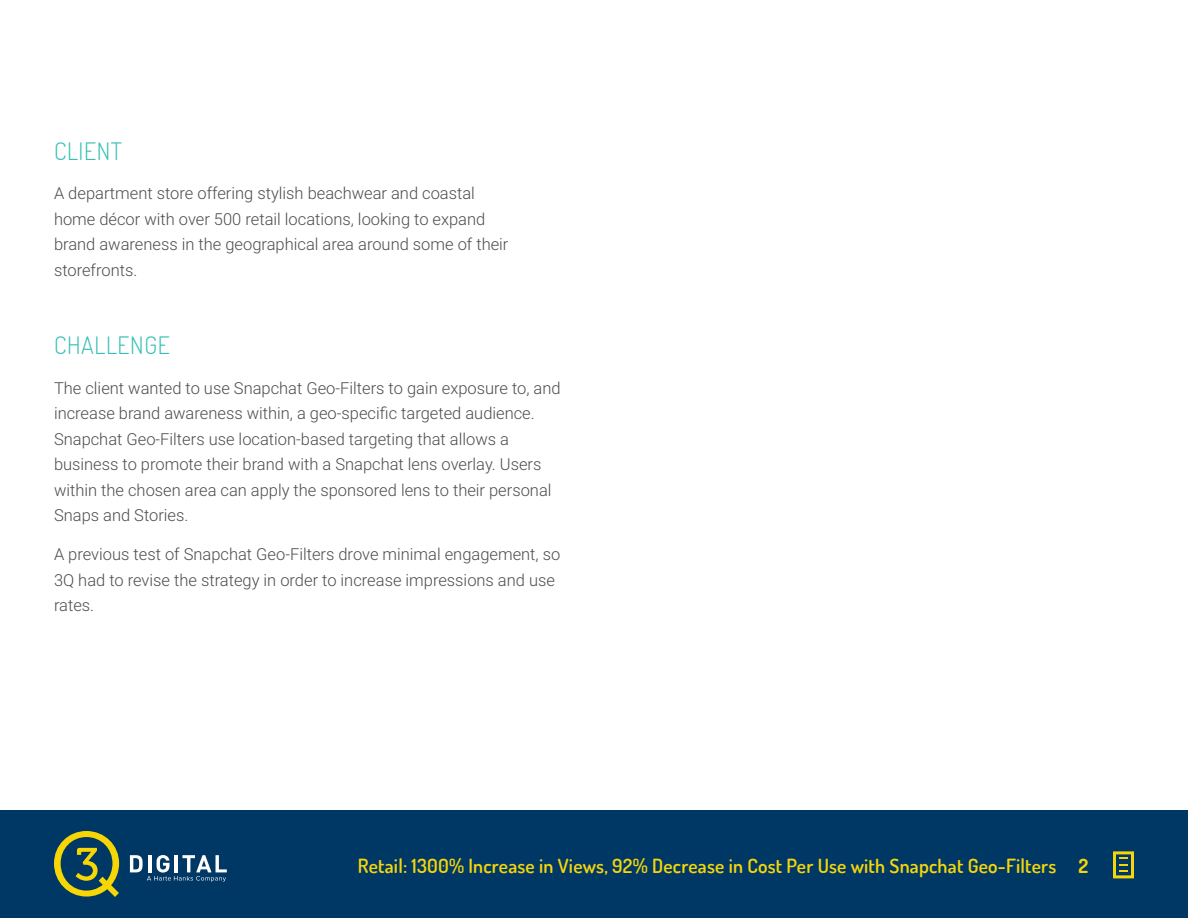
<style>
.page{position:relative;width:1188px;height:918px;background:#fff}
.page>*{position:absolute;margin:0;border:0;box-sizing:border-box;transform-origin:0 0}
.Copy_Header_2{font:300 24px "Dosis";letter-spacing:.025em;color:#36beb5}
.t1{font:600 19.5px "Dosis";letter-spacing:.01em;color:#f6d50a}
.t2{font:700 19.5px "Dosis";color:#f6d50a}
.Body{font:300 16.5px/25.5px "Roboto";color:#4c4c4c}
</style>
<div class="page">
<div style="left:0;top:810px;width:1188px;height:108px;background:#003865"></div>
<svg style="left:1113px;top:851px;width:21px;height:27px"></svg>
<svg style="left:54px;top:831px;width:65px;height:66px"></svg>
<svg style="left:130px;top:855px;width:97px;height:27px"></svg>
<p class="Copy_Header_2" style="left:54px;top:135px;width:70px">CLIENT</p>
<p class="Body" style="left:54px;top:180px;width:456px">A department store offering stylish beachwear and coastal home décor with over 500 retail locations, looking to expand brand awareness in the geographical area around some of their storefronts.</p>
<p class="Copy_Header_2" style="left:54px;top:330px;width:117px">CHALLENGE</p>
<p class="Body" style="left:54px;top:374px;width:508px">The client wanted to use Snapchat Geo-Filters to gain exposure to, and increase brand awareness within, a geo-specific targeted audience.<br>Snapchat Geo-Filters use location-based targeting that allows a business to promote their brand with a Snapchat lens overlay. Users within the chosen area can apply the sponsored lens to their personal Snaps and Stories.</p>
<p class="Body" style="left:54px;top:541px;width:508px">A previous test of Snapchat Geo-Filters drove minimal engagement, so<br>3Q had to revise the strategy in order to increase impressions and use rates.</p>
<p class="t1" style="left:358px;top:853px;width:700px">Retail: 1300% Increase in Views, 92% Decrease in Cost Per Use with Snapchat Geo-Filters</p>
<p class="t2" style="left:1079px;top:853px;width:11px">2</p>
</div>
